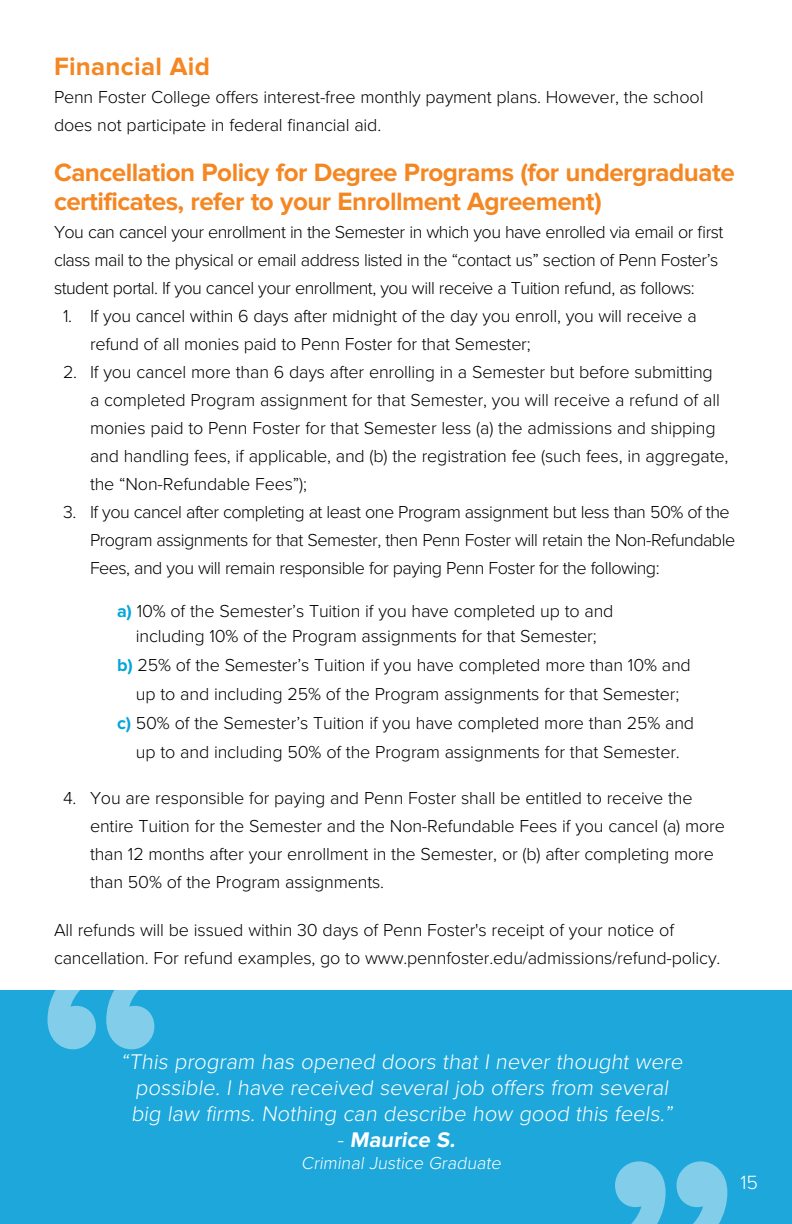
<style>
.page{position:relative;width:792px;height:1224px;background:#fff}
.page>*{position:absolute;margin:0;border:0;box-sizing:border-box;transform-origin:0 0}
.t1{font:700 26px/28.4px "Proxima Nova";letter-spacing:-.02em;color:#f58723}
.t2{font:700 26px "Proxima Nova";letter-spacing:.01em;color:#f58723}
.t3{font:300 22px/26px "Proxima Nova";color:#fff;text-align:center}
.t4{font:700 22px "Proxima Nova";color:#fff}
.t5{font:300 19.8px "Proxima Nova";color:#fff}
.t6{font:300 18px/28px "Proxima Nova";letter-spacing:-.01em;color:#000}
.t7{font:300 18px/28px "Proxima Nova";letter-spacing:-.03em;color:#000}
.t8{font:300 18px "Proxima Nova";color:#fff}
.s1{font-weight:700;color:#05a6dc}
.s2{font-weight:300}
</style>
<div class="page">
<div style="left:0;top:991px;width:792px;height:233px;background:#1da7da"></div>
<svg style="left:48px;top:990px;width:106px;height:59px"></svg>
<svg style="left:615px;top:1161px;width:112px;height:63px"></svg>
<h1 class="t2" style="left:54px;top:51px;width:157px">Financial Aid</h1>
<p class="t6" style="left:54px;top:83px;width:651px">Penn Foster College offers interest-free monthly payment plans. However, the school does not participate in federal financial aid.</p>
<h1 class="t1" style="left:54px;top:159px;width:682px">Cancellation Policy for Degree Programs (for undergraduate certificates, refer to your Enrollment Agreement)</h1>
<p class="t7" style="left:54px;top:218px;width:671px">You can cancel your enrollment in the Semester in which you have enrolled via email or first class mail to the physical or email address listed in the “contact us” section of Penn Foster’s student portal. If you cancel your enrollment, you will receive a Tuition refund, as follows:</p>
<p class="t6" style="left:90px;top:302px;width:608px;text-indent:-27px">1. If you cancel within 6 days after midnight of the day you enroll, you will receive a refund of all monies paid to Penn Foster for that Semester;</p>
<p class="t6" style="left:90px;top:358px;width:640px;text-indent:-27px">2. If you cancel more than 6 days after enrolling in a Semester but before submitting<br>a completed Program assignment for that Semester, you will receive a refund of all monies paid to Penn Foster for that Semester less (a) the admissions and shipping and handling fees, if applicable, and (b) the registration fee (such fees, in aggregate, the “Non-Refundable Fees”);</p>
<p class="t7" style="left:90px;top:498px;width:647px;text-indent:-27px">3. If you cancel after completing at least one Program assignment but less than 50% of the<br>Program assignments for that Semester, then Penn Foster will retain the Non-Refundable<br>Fees, and you will remain responsible for paying Penn Foster for the following:</p>
<p class="t6" style="left:117px;top:598px;width:498px;line-height:25px;text-align:center"><span class="s1">a)</span> 10% of the Semester’s Tuition if you have completed up to and including 10% of the Program assignments for that Semester;</p>
<p class="t6" style="left:117px;top:650px;width:579px;line-height:29px;text-align:center"><span class="s1">b)</span> 25% of the Semester’s Tuition if you have completed more than 10% and up to and including 25% of the Program assignments for that Semester;<br><span class="s1">c)</span> 50% of the Semester’s Tuition if you have completed more than 25% and up to and including 50% of the Program assignments for that Semester.</p>
<p class="t6" style="left:90px;top:784px;width:637px;text-indent:-27px">4. You are responsible for paying and Penn Foster shall be entitled to receive the entire Tuition for the Semester and the Non-Refundable Fees if you cancel (a) more than 12 months after your enrollment in the Semester, or (b) after completing more than 50% of the Program assignments.</p>
<p class="t6" style="left:54px;top:916px;width:668px">All refunds will be issued within 30 days of Penn Foster's receipt of your notice of cancellation. For refund examples, go to www.pennfoster.edu/admissions/refund-policy.</p>
<p class="t3" style="left:121px;top:1049px;width:567px">“This program has opened doors that I never thought were possible. I have received several job offers from several big law firms. Nothing can describe how good this feels.”</p>
<p class="t4" style="left:337px;top:1127px;width:123px"><span class="s2">-</span> Maurice S.</p>
<p class="t8" style="left:301px;top:1152px;width:204px">Criminal Justice Graduate</p>
<p class="t5" style="left:740px;top:1170px;width:19px">15</p>
</div>
